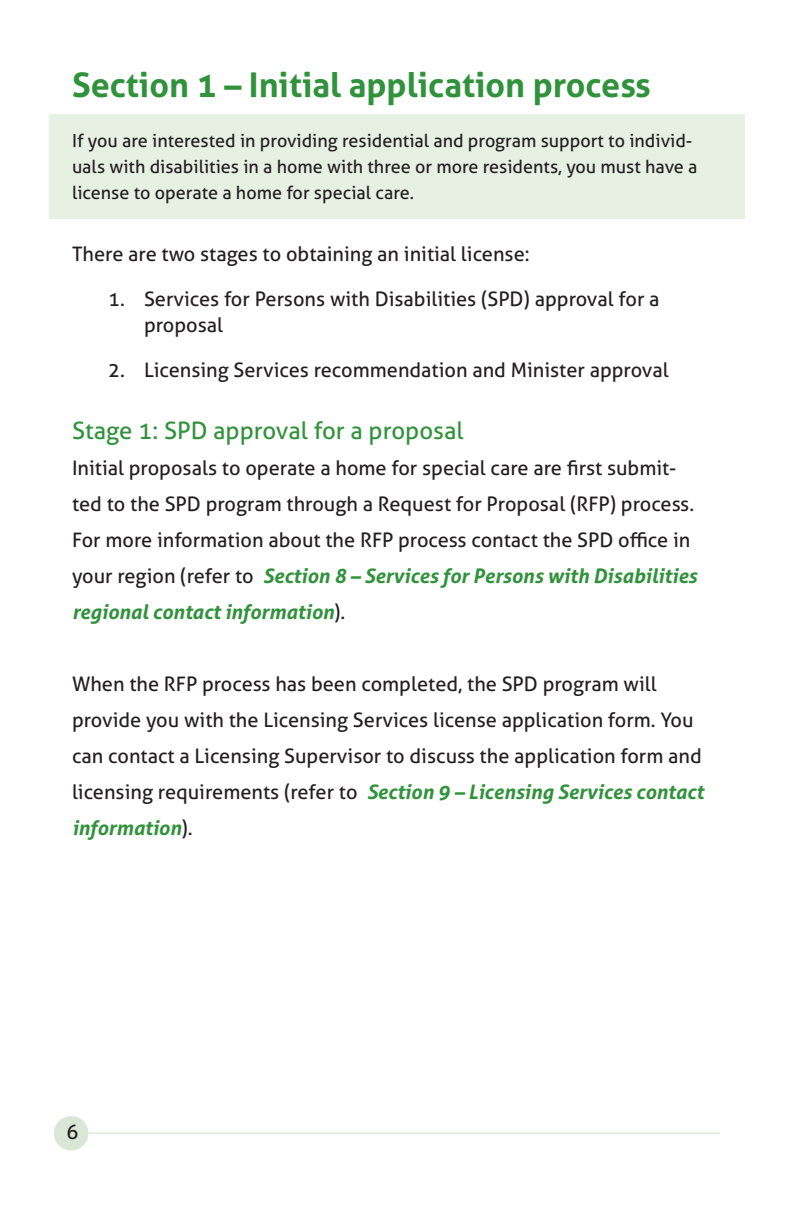
<style>
.page{position:relative;width:792px;height:1224px;background:#fff}
.page>*{position:absolute;margin:0;border:0;box-sizing:border-box;transform-origin:0 0}
.t1{font:700 34px "Aller";color:#31923c}
.blue_sub-title{font:24px "Aller";color:#31923c}
.t2{font:20px/36px "Aller";color:#231f20}
.intorduction{font:18px/26px "Aller";color:#231f20}
.s1{font-weight:700;font-style:italic;color:#31923c}
</style>
<div class="page">
<hr style="left:88px;top:1133px;width:632px;height:1px;background:#dae7d7">
<div style="left:54px;top:1116px;width:34px;height:35px;background:#dae7d7;border-radius:50%"></div>
<div style="left:49px;top:114px;width:695px;height:105px;background:#e6f0e3"></div>
<p class="t1" style="left:72px;top:64px;width:580px">Section 1 – Initial application process</p>
<p class="intorduction" style="left:72px;top:128px;width:627px">If you are interested in providing residential and program support to individ&shy;uals with disabilities in a home with three or more residents, you must have a license to operate a home for special care.</p>
<p class="t2" style="left:72px;top:236px;width:459px">There are two stages to obtaining an initial license:</p>
<p class="t2" style="left:144px;top:286px;width:517px;line-height:26px;text-indent:-36px">1. Services for Persons with Disabilities (SPD) approval for a proposal</p>
<p class="t2" style="left:108px;top:352px;width:562px">2. Licensing Services recommendation and Minister approval</p>
<p class="blue_sub-title" style="left:72px;top:416px;width:393px">Stage 1: SPD approval for a proposal</p>
<p class="t2" style="left:72px;top:450px;width:627px">Initial proposals to operate a home for special care are first submit&shy;ted to the SPD program through a Request for Proposal (RFP) process.<br>For more information about the RFP process contact the SPD office in your region (refer to <span class="s1">Section 8 – Services for Persons with Disabilities regional contact information</span>).</p>
<p class="t2" style="left:72px;top:666px;width:633px">When the RFP process has been completed, the SPD program will provide you with the Licensing Services license application form. You can contact a Licensing Supervisor to discuss the application form and licensing requirements (refer to <span class="s1">Section 9 – Licensing Services contact information</span>).</p>
<p class="t2" style="left:67px;top:1114px;width:13px">6</p>
</div>
